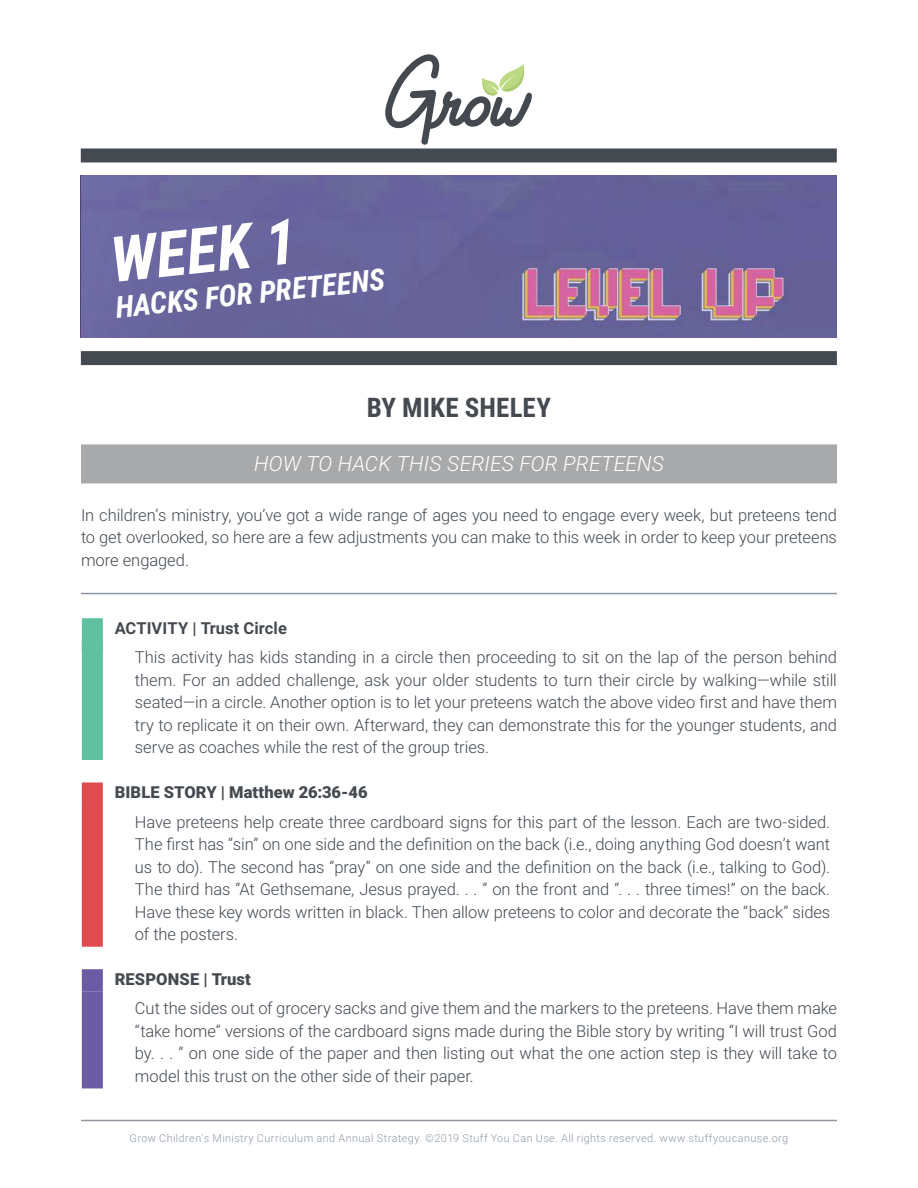
<style>
.page{position:relative;width:918px;height:1188px;background:#fff}
.page>*{position:absolute;margin:0;border:0;box-sizing:border-box;transform-origin:0 0}
.t1{font:italic 700 63px "Roboto Condensed";color:#fff}
.t2{font:italic 700 30px "Roboto Condensed";color:#fff}
.t3{font:700 27px "Roboto Condensed";color:#454a51}
.t4{font:italic 300 21px "Roboto";letter-spacing:.005em;color:#fff}
.t5{font:300 16.5px/22.5px "Roboto";letter-spacing:-.005em;color:#424950;text-align:justify}
.t6{font:300 16.5px/22.5px "Roboto";letter-spacing:-.005em;color:#42494f;text-align:justify}
.t7{font:900 16.5px "Roboto";letter-spacing:.005em;color:#454a50}
.t8{font:700 16.5px "Roboto";letter-spacing:.005em;color:#454a50}
.t9{font:300 10.8px "Roboto";letter-spacing:.04em;color:#8e99a5}
</style>
<div class="page">
<div style="left:81px;top:148px;width:756px;height:14px;background:#454a50"></div>
<svg style="left:385px;top:54px;width:147px;height:91px"></svg>
<img style="left:81px;top:176px;width:756px;height:162px">
<div style="left:81px;top:351px;width:756px;height:14px;background:#454a50"></div>
<hr style="left:81px;top:1120px;width:756px;height:1px;background:#8c949d">
<div style="left:81px;top:444px;width:756px;height:39px;background:#a7a9ab"></div>
<hr style="left:81px;top:593px;width:756px;height:1px;background:#8c949d">
<div style="left:82px;top:618px;width:21px;height:34px;background:#5fc19f"></div>
<div style="left:82px;top:641px;width:21px;height:119px;background:#5fc19f"></div>
<div style="left:82px;top:782px;width:21px;height:23px;background:#e04b50"></div>
<div style="left:82px;top:805px;width:21px;height:142px;background:#e04b50"></div>
<div style="left:82px;top:969px;width:21px;height:23px;background:#6a5ba4"></div>
<div style="left:82px;top:992px;width:21px;height:96px;background:#6a5ba4"></div>
<h1 class="t1" style="left:107px;top:224px;width:188px;rotate:-6deg">WEEK 1</h1>
<h2 class="t2" style="left:114px;top:290px;width:272px;rotate:-6deg">HACKS FOR PRETEENS</h2>
<h3 class="t3" style="left:367px;top:398px;width:186px">BY MIKE SHELEY</h3>
<p class="t4" style="left:254px;top:454px;width:411px">HOW TO HACK THIS SERIES FOR PRETEENS</p>
<p class="t6" style="left:81px;top:505px;width:758px">In children’s ministry, you’ve got a wide range of ages you need to engage every week, but preteens tend to get overlooked, so here are a few adjustments you can make to this week in order to keep your preteens more engaged.</p>
<p class="t8" style="left:115px;top:620px;width:174px">ACTIVITY | Trust Circle</p>
<p class="t5" style="left:135px;top:647px;width:703px">This activity has kids standing in a circle then proceeding to sit on the lap of the person behind them. For an added challenge, ask your older students to turn their circle by walking—while still seated—in a circle. Another option is to let your preteens watch the above video first and have them try to replicate it on their own. Afterward, they can demonstrate this for the younger students, and serve as coaches while the rest of the group tries.</p>
<p class="t7" style="left:115px;top:786px;width:255px">BIBLE STORY | Matthew 26:36-46</p>
<p class="t5" style="left:135px;top:812px;width:697px">Have preteens help create three cardboard signs for this part of the lesson. Each are two-sided.<br>The first has “sin” on one side and the definition on the back (i.e., doing anything God doesn’t want us to do). The second has “pray” on one side and the definition on the back (i.e., talking to God).<br>The third has “At Gethsemane, Jesus prayed. . . ” on the front and “. . . three times!” on the back.<br>Have these key words written in black. Then allow preteens to color and decorate the “back” sides of the posters.</p>
<p class="t7" style="left:115px;top:972px;width:138px">RESPONSE | Trust</p>
<p class="t5" style="left:135px;top:998px;width:704px">Cut the sides out of grocery sacks and give them and the markers to the preteens. Have them make “take home” versions of the cardboard signs made during the Bible story by writing “I will trust God by. . . ” on one side of the paper and then listing out what the one action step is they will take to model this trust on the other side of their paper.</p>
<p class="t9" style="left:130px;top:1134px;width:660px">Grow Children's Ministry Curriculum and Annual Strategy. ©2019 Stuff You Can Use. All rights reserved. www.stuffyoucanuse.org</p>
</div>
